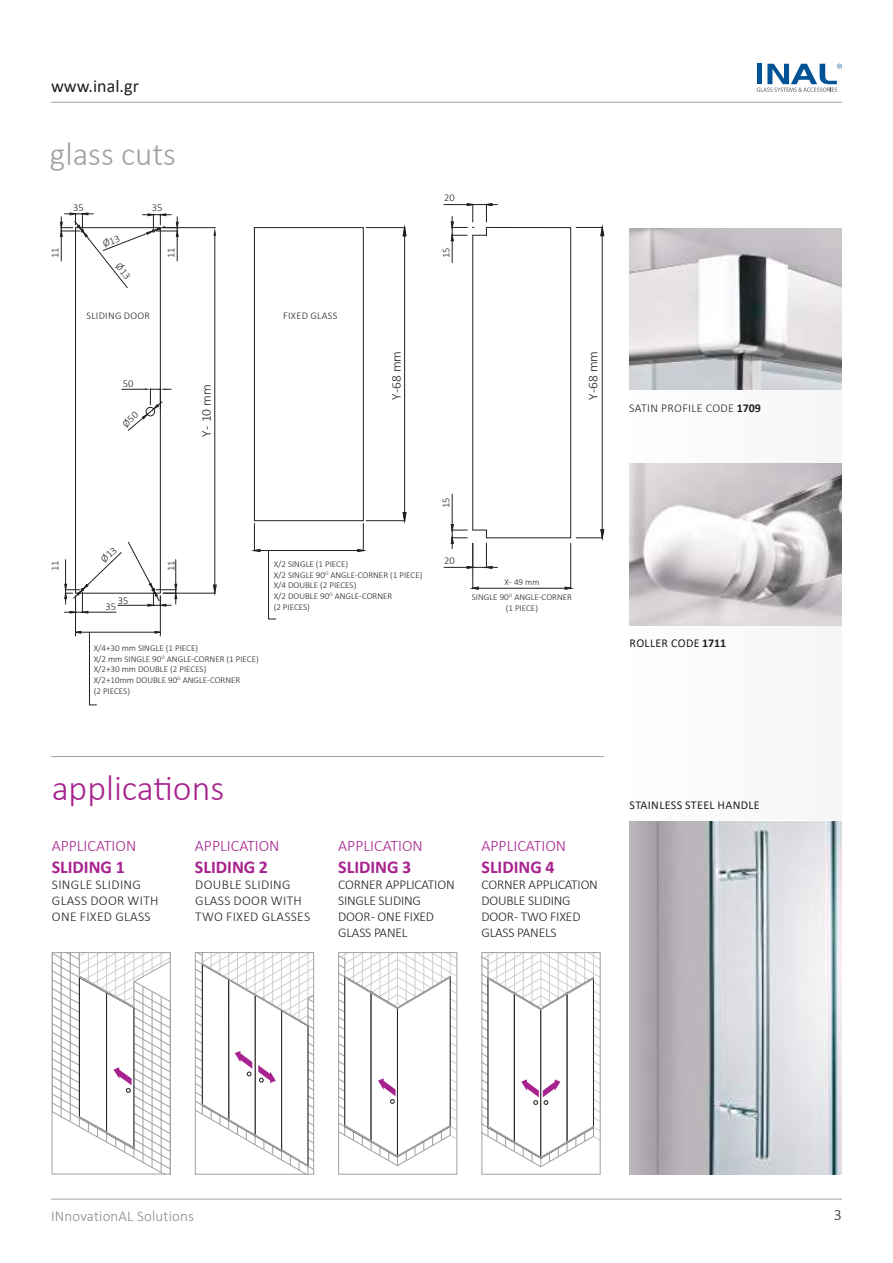
<style>
.page{position:relative;width:893px;height:1263px;background:#fff}
.page>*{position:absolute;margin:0;border:0;box-sizing:border-box;transform-origin:0 0}
.t1{font:300 36px "Calibri";color:#a7228e}
.t2{font:300 33px "Calibri";color:#a0a1a3}
.t3{font:700 18px "Calibri";color:#a7228e}
.t4{font:18px "Calibri";color:#241f1f}
.t5{font:300 16.05px "Calibri";color:#a7228e}
.t6{font:300 15.75px "Calibri";color:#241f1f}
.t7{font:300 15px "Calibri";letter-spacing:.01em;color:#89898b}
.t8{font:300 13.5px/16.2px "Calibri";letter-spacing:-.015em;color:#241f1f}
.t9{font:300 13.5px/16.2px "Calibri";letter-spacing:.025em;color:#241f1f}
.t10{font:12px "Calibri";letter-spacing:.03em;color:#241f1f}
.t11{font:300 12px "Calibri";letter-spacing:.03em;color:#241f1f}
.t12{font:300 10.5px "Calibri";color:#241f1f}
.t13{font:300 10.35px "Calibri";letter-spacing:.03em;color:#241f1f}
.t14{font:300 9px/10.8px "Calibri";color:#241f1f}
.s1{font-weight:700}
</style>
<div class="page">
<hr style="left:51px;top:102px;width:791px;height:1px;background:#a0a1a3">
<hr style="left:51px;top:1199px;width:791px;height:1px;background:#a0a1a3">
<svg style="left:757px;top:64px;width:85px;height:28px"></svg>
<hr style="left:51px;top:756px;width:553px;height:1px;background:#a0a1a3">
<svg style="left:340px;top:954px;width:115px;height:212px"></svg>
<div style="left:338px;top:952px;width:119px;height:222px;border:1px solid #a0a1a3"></div>
<svg style="left:483px;top:954px;width:116px;height:214px"></svg>
<div style="left:481px;top:952px;width:120px;height:222px;border:1px solid #a0a1a3"></div>
<svg style="left:54px;top:954px;width:115px;height:218px"></svg>
<div style="left:52px;top:952px;width:119px;height:222px;border:1px solid #a0a1a3"></div>
<svg style="left:197px;top:954px;width:115px;height:218px"></svg>
<div style="left:195px;top:952px;width:119px;height:222px;border:1px solid #a0a1a3"></div>
<div style="left:75px;top:227px;width:86px;height:366px;border:1px solid #241f1f"></div>
<hr style="left:75px;top:596px;width:1px;height:40px;background:#241f1f">
<hr style="left:160px;top:596px;width:1px;height:40px;background:#241f1f">
<hr style="left:78px;top:632px;width:78px;height:1px;background:#241f1f">
<hr style="left:118px;top:605px;width:30px;height:1px;background:#241f1f">
<svg style="left:128px;top:542px;width:49px;height:64px"></svg>
<hr style="left:163px;top:227px;width:52px;height:1px;background:#241f1f">
<hr style="left:163px;top:593px;width:52px;height:1px;background:#241f1f">
<hr style="left:215px;top:236px;width:1px;height:349px;background:#241f1f">
<svg style="left:213px;top:585px;width:4px;height:10px"></svg>
<svg style="left:213px;top:228px;width:3px;height:8px"></svg>
<svg style="left:89px;top:632px;width:8px;height:73px"></svg>
<div style="left:254px;top:227px;width:110px;height:294px;border:1px solid #241f1f"></div>
<hr style="left:366px;top:227px;width:39px;height:1px;background:#241f1f">
<hr style="left:366px;top:520px;width:39px;height:1px;background:#241f1f">
<hr style="left:404px;top:236px;width:1px;height:276px;background:#241f1f">
<svg style="left:403px;top:226px;width:3px;height:10px"></svg>
<svg style="left:403px;top:512px;width:3px;height:10px"></svg>
<hr style="left:260px;top:550px;width:98px;height:1px;background:#241f1f">
<svg style="left:357px;top:523px;width:8px;height:29px"></svg>
<svg style="left:252px;top:523px;width:8px;height:29px"></svg>
<svg style="left:268px;top:551px;width:8px;height:68px"></svg>
<hr style="left:472px;top:235px;width:1px;height:295px;background:#241f1f">
<div style="left:486px;top:227px;width:85px;height:311px;border:1px solid #241f1f"></div>
<hr style="left:602px;top:236px;width:1px;height:294px;background:#241f1f">
<svg style="left:576px;top:226px;width:28px;height:10px"></svg>
<svg style="left:576px;top:529px;width:28px;height:11px"></svg>
<hr style="left:570px;top:543px;width:1px;height:46px;background:#241f1f">
<hr style="left:472px;top:543px;width:1px;height:46px;background:#241f1f">
<hr style="left:478px;top:588px;width:87px;height:1px;background:#241f1f">
<svg style="left:565px;top:587px;width:7px;height:2px"></svg>
<svg style="left:471px;top:587px;width:8px;height:2px"></svg>
<svg style="left:444px;top:203px;width:53px;height:60px"></svg>
<hr style="left:452px;top:494px;width:1px;height:31px;background:#241f1f">
<svg style="left:444px;top:524px;width:53px;height:45px"></svg>
<div style="left:629px;top:228px;width:213px;height:938px;background:#f7f6f6"></div>
<img style="left:629px;top:228px;width:213px;height:162px">
<img style="left:630px;top:463px;width:212px;height:162px">
<img style="left:629px;top:821px;width:213px;height:353px">
<svg style="left:60px;top:213px;width:119px;height:75px"></svg>
<svg style="left:64px;top:547px;width:58px;height:66px"></svg>
<svg style="left:121px;top:388px;width:50px;height:43px"></svg>
<h3 class="t4" style="left:51px;top:80px;width:89px">www.inal.gr</h3>
<h2 class="t2" style="left:50px;top:141px;width:128px">glass cuts</h2>
<p class="t12" style="left:51px;top:258px;width:12px;rotate:-90deg">11</p>
<p class="t12" style="left:73px;top:204px;width:12px">35</p>
<p class="t12" style="left:152px;top:204px;width:12px">35</p>
<p class="t12" style="left:167px;top:258px;width:12px;rotate:-90deg">11</p>
<p class="t13" style="left:86px;top:312px;width:65px">SLIDING DOOR</p>
<p class="t12" style="left:123px;top:379px;width:12px">50</p>
<h3 class="t8" style="left:199px;top:436px;width:54px;rotate:-90deg">Y - 10 mm</h3>
<p class="t13" style="left:283px;top:312px;width:56px">FIXED GLASS</p>
<h3 class="t8" style="left:389px;top:400px;width:51px;rotate:-90deg">Y -68 mm</h3>
<p class="t12" style="left:444px;top:193px;width:12px">20</p>
<p class="t12" style="left:442px;top:258px;width:12px;rotate:-90deg">15</p>
<h3 class="t8" style="left:585px;top:400px;width:51px;rotate:-90deg">Y -68 mm</h3>
<p class="t12" style="left:51px;top:571px;width:12px;rotate:-90deg">11</p>
<p class="t12" style="left:118px;top:596px;width:12px">35</p>
<p class="t12" style="left:106px;top:602px;width:12px">35</p>
<p class="t12" style="left:167px;top:571px;width:12px;rotate:-90deg">11</p>
<p class="t14" style="left:94px;top:642px;width:167px">Χ/4+30 mm SINGLE (1 PIECE)<br>Χ/2 mm SINGLE 90<sup>O</sup> ANGLE-CORNER (1 PIECE)<br>Χ/2+30 mm DOUBLE (2 PIECES)<br>Χ/2+10mm DOUBLE 90<sup>O</sup> ANGLE-CORNER<br>(2 PIECES)</p>
<p class="t14" style="left:274px;top:558px;width:150px">Χ/2 SINGLE (1 PIECE)<br>Χ/2 SINGLE 90<sup>O</sup> ANGLE-CORNER (1 PIECE)<br>Χ/4 DOUBLE (2 PIECES)<br>Χ/2 DOUBLE 90<sup>O</sup> ANGLE-CORNER<br>(2 PIECES)</p>
<p class="t12" style="left:442px;top:508px;width:12px;rotate:-90deg">15</p>
<p class="t12" style="left:444px;top:556px;width:12px">20</p>
<p class="t14" style="left:472px;top:574px;width:102px;line-height:15px;text-align:center">Χ - 49 mm<br>SINGLE 90<sup>O</sup> ANGLE-CORNER</p>
<p class="t14" style="left:506px;top:602px;width:34px">(1 PIECE)</p>
<h1 class="t1" style="left:52px;top:766px;width:174px">applications</h1>
<h3 class="t5" style="left:52px;top:839px;width:86px">APPLICATION</h3>
<h3 class="t3" style="left:52px;top:859px;width:75px">SLIDING 1</h3>
<h3 class="t9" style="left:52px;top:877px;width:108px">SINGLE SLIDING<br>GLASS DOOR WITH<br>ONE FIXED GLASS</h3>
<h3 class="t5" style="left:195px;top:839px;width:86px">APPLICATION</h3>
<h3 class="t3" style="left:195px;top:859px;width:75px">SLIDING 2</h3>
<h3 class="t9" style="left:195px;top:877px;width:116px">DOUBLE SLIDING<br>GLASS DOOR WITH<br>TWO FIXED GLASSES</h3>
<h3 class="t5" style="left:338px;top:839px;width:86px">APPLICATION</h3>
<h3 class="t3" style="left:338px;top:859px;width:75px">SLIDING 3</h3>
<h3 class="t8" style="left:338px;top:877px;width:118px">CORNER APPLICATION<br>SINGLE SLIDING<br>DOOR - ONE FIXED<br>GLASS PANEL</h3>
<h3 class="t5" style="left:481px;top:839px;width:86px">APPLICATION</h3>
<h3 class="t3" style="left:481px;top:859px;width:75px">SLIDING 4</h3>
<h3 class="t8" style="left:481px;top:877px;width:118px">CORNER APPLICATION<br>DOUBLE SLIDING<br>DOOR - TWO FIXED<br>GLASS PANELS</h3>
<h3 class="t11" style="left:629px;top:403px;width:133px">SATIN PROFILE CODE <span class="s1">1709</span></h3>
<h3 class="t10" style="left:630px;top:636px;width:98px">ROLLER CODE <span class="s1">1711</span></h3>
<h3 class="t10" style="left:630px;top:797px;width:132px">STAINLESS STEEL HANDLE</h3>
<h3 class="t7" style="left:51px;top:1207px;width:144px">INnovationAL Solutions</h3>
<h3 class="t6" style="left:834px;top:1209px;width:9px">3</h3>
</div>
